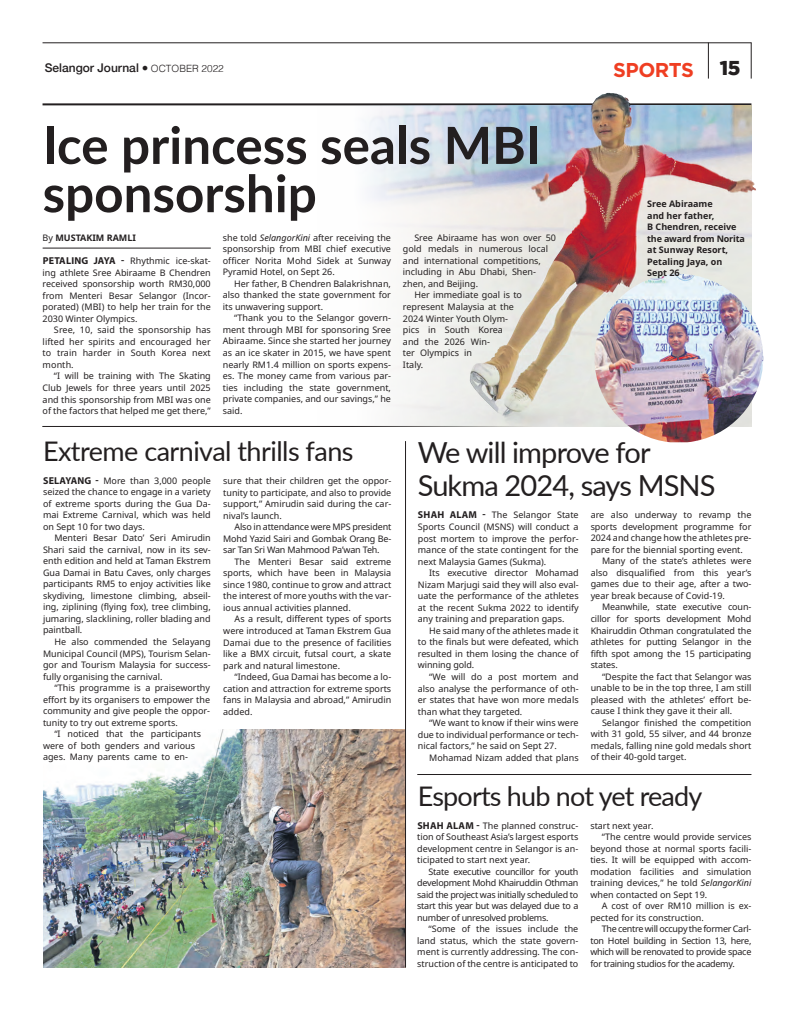
<style>
.page{position:relative;width:794px;height:1010px;background:#fff}
.page>*{position:absolute;margin:0;border:0;box-sizing:border-box;transform-origin:0 0}
._1st_LEAD{font:700 51.2px "Lato";color:#231f20}
._2nd_lead{font:29px "Lato";letter-spacing:-.03em;color:#231f20}
._2nd_lead-2{font:27px "Lato";letter-spacing:-.02em;color:#231f20}
.t1{font:700 20px "Gotham";letter-spacing:-.025em;color:#ef3e22}
.t2{font:900 20px "Gotham";color:#231f20}
.t3{font:500 12px "Helvetica Neue";color:#231f20}
.BODYTEXT{font:9px/11.5px "Noto Sans";color:#231f20;text-align:justify}
.Intro_Bold{font:9px/11.5px "Noto Sans";color:#231f20;text-align:justify}
.BODYTEXT-2{font:700 9px/11.5px "Noto Sans";color:#231f20}
.Ruler{font:700 9px "Noto Sans";color:#231f20}
.s1{font-family:"Helvetica";font-weight:300;font-size:10px}
.s2{font-weight:400}
.s3{font-family:"Myriad Pro";font-weight:700;font-size:10px}
.s4{font-style:italic}
</style>
<div class="page">
<hr style="left:43px;top:43px;width:708px;height:1px;background:#231f20">
<hr style="left:43px;top:103px;width:708px;height:2px;background:#231f20">
<hr style="left:751px;top:43px;width:1px;height:36px;background:#231f20">
<hr style="left:708px;top:43px;width:1px;height:36px;background:#231f20">
<hr style="left:417px;top:774px;width:334px;height:1px;background:#231f20">
<hr style="left:42px;top:426px;width:709px;height:1px;background:#231f20">
<img style="left:591px;top:93px;width:40px;height:13px">
<img style="left:367px;top:106px;width:384px;height:320px">
<img style="left:470px;top:233px;width:164px;height:182px">
<img style="left:735px;top:179px;width:21px;height:12px">
<img style="left:594px;top:274px;width:169px;height:168px">
<img style="left:43px;top:729px;width:362px;height:237px">
<hr style="left:405px;top:441px;width:1px;height:526px;background:#231f20">
<hr style="left:43px;top:248px;width:168px;height:1px;background:#231f20">
<p class="t3" style="left:45px;top:58px;width:180px">Selangor Journal ● <span class="s1">OCTOBER 2022</span></p>
<p class="t1" style="left:613px;top:56px;width:82px">SPORTS</p>
<p class="t2" style="left:720px;top:56px;width:22px">15</p>
<p class="_1st_LEAD" style="left:43px;top:107px;width:500px">Ice princess seals MBI</p>
<p class="_1st_LEAD" style="left:43px;top:156px;width:276px">sponsorship</p>
<p class="Ruler" style="left:43px;top:231px;width:95px"><span class="s2">By</span> MUSTAKIM RAMLI</p>
<p class="Intro_Bold" style="left:43px;top:255px;width:170px"><span class="s3">PETALING JAYA -</span> Rhythmic ice-skat&shy;ing athlete Sree Abiraame B Chendren received sponsorship worth RM30,000 from Menteri Besar Selangor (Incor&shy;porated) (MBI) to help her train for the 2030 Winter Olympics.</p>
<p class="BODYTEXT" style="left:43px;top:324px;width:170px;text-indent:11px">Sree, 10, said the sponsorship has lifted her spirits and encouraged her to train harder in South Korea next month.</p>
<p class="BODYTEXT" style="left:43px;top:370px;width:170px;text-indent:11px">“I will be training with The Skating Club Jewels for three years until 2025 and this sponsorship from MBI was one of the factors that helped me get there,”</p>
<p class="BODYTEXT" style="left:223px;top:232px;width:170px">she told <span class="s4">SelangorKini</span> after receiving the sponsorship from MBI chief executive officer Norita Mohd Sidek at Sunway Pyramid Hotel, on Sept 26.</p>
<p class="BODYTEXT" style="left:223px;top:278px;width:170px;text-indent:11px">Her father, B Chendren Balakrishnan, also thanked the state government for its unwavering support.</p>
<p class="BODYTEXT" style="left:223px;top:312px;width:170px;text-indent:11px">“Thank you to the Selangor govern&shy;ment through MBI for sponsoring Sree Abiraame. Since she started her journey as an ice skater in 2015, we have spent nearly RM1.4 million on sports expens&shy;es. The money came from various par&shy;ties including the state government, private companies, and our savings,” he said.</p>
<p class="BODYTEXT" style="left:403px;top:232px;width:155px;text-align:left;text-indent:11px">Sree Abiraame has won over 50 gold medals in numerous local and international competitions, including in Abu Dhabi, Shen&shy;zhen, and Beijing.</p>
<p class="BODYTEXT" style="left:403px;top:289px;width:121px;text-align:left;text-indent:11px">Her immediate goal is to represent Malaysia at the<br>2024 Winter Youth Olym&shy;pics in South Korea<br>and the 2026 Win-<br>ter Olympics in<br>Italy.</p>
<p class="BODYTEXT-2" style="left:647px;top:198px;width:99px">Sree Abiraame<br>and her father,<br>B Chendren, receive the award from Norita at Sunway Resort,<br>Petaling Jaya, on<br>Sept 26</p>
<p class="_2nd_lead-2" style="left:43px;top:432px;width:312px">Extreme carnival thrills fans</p>
<p class="Intro_Bold" style="left:43px;top:475px;width:169px"><span class="s3">SELAYANG -</span> More than 3,000 people seized the chance to engage in a variety of extreme sports during the Gua Da&shy;mai Extreme Carnival, which was held on Sept 10 for two days.</p>
<p class="BODYTEXT" style="left:43px;top:532px;width:169px;text-indent:11px">Menteri Besar Dato’ Seri Amirudin Shari said the carnival, now in its sev&shy;enth edition and held at Taman Ekstrem Gua Damai in Batu Caves, only charges participants RM5 to enjoy activities like skydiving, limestone climbing, abseil&shy;ing, ziplining (flying fox), tree climbing, jumaring, slacklining, roller blading and paintball.</p>
<p class="BODYTEXT" style="left:43px;top:636px;width:169px;text-indent:11px">He also commended the Selayang Municipal Council (MPS), Tourism Selan&shy;gor and Tourism Malaysia for success&shy;fully organising the carnival.</p>
<p class="BODYTEXT" style="left:43px;top:682px;width:169px;text-indent:11px">“This programme is a praiseworthy effort by its organisers to empower the community and give people the oppor&shy;tunity to try out extreme sports.</p>
<p class="BODYTEXT" style="left:43px;top:728px;width:159px;text-align:left;text-indent:11px">“I noticed that the participants were of both genders and various ages. Many parents came to en-</p>
<p class="BODYTEXT" style="left:223px;top:475px;width:170px">sure that their children get the oppor&shy;tunity to participate, and also to provide support,” Amirudin said during the car&shy;nival’s launch.</p>
<p class="BODYTEXT" style="left:223px;top:521px;width:170px;text-indent:11px">Also in attendance were MPS president Mohd Yazid Sairi and Gombak Orang Be&shy;sar Tan Sri Wan Mahmood Pa’wan Teh.</p>
<p class="BODYTEXT" style="left:223px;top:556px;width:170px;text-indent:11px">The Menteri Besar said extreme sports, which have been in Malaysia since 1980, continue to grow and attract the interest of more youths with the var&shy;ious annual activities planned.</p>
<p class="BODYTEXT" style="left:223px;top:613px;width:170px;text-indent:11px">As a result, different types of sports were introduced at Taman Ekstrem Gua Damai due to the presence of facilities like a BMX circuit, futsal court, a skate park and natural limestone.</p>
<p class="BODYTEXT" style="left:223px;top:671px;width:170px;text-indent:11px">“Indeed, Gua Damai has become a lo&shy;cation and attraction for extreme sports fans in Malaysia and abroad,” Amirudin added.</p>
<p class="_2nd_lead" style="left:418px;top:431px;width:234px">We will improve for</p>
<p class="_2nd_lead" style="left:418px;top:464px;width:299px">Sukma 2024, says MSNS</p>
<p class="Intro_Bold" style="left:418px;top:509px;width:162px"><span class="s3">SHAH ALAM -</span> The Selangor State Sports Council (MSNS) will conduct a post mortem to improve the perfor&shy;mance of the state contingent for the next Malaysia Games (Sukma).</p>
<p class="BODYTEXT" style="left:418px;top:567px;width:162px;text-indent:11px">Its executive director Mohamad Nizam Marjugi said they will also eval&shy;uate the performance of the athletes at the recent Sukma 2022 to identify any training and preparation gaps.</p>
<p class="BODYTEXT" style="left:418px;top:625px;width:162px;text-indent:11px">He said many of the athletes made it to the finals but were defeated, which resulted in them losing the chance of winning gold.</p>
<p class="BODYTEXT" style="left:418px;top:671px;width:162px;text-indent:11px">“We will do a post mortem and also analyse the performance of oth&shy;er states that have won more medals than what they targeted.</p>
<p class="BODYTEXT" style="left:418px;top:717px;width:162px;text-indent:11px">“We want to know if their wins were due to individual performance or tech&shy;nical factors,” he said on Sept 27.</p>
<p class="BODYTEXT" style="left:429px;top:751px;width:151px">Mohamad Nizam added that plans</p>
<p class="BODYTEXT" style="left:590px;top:509px;width:162px">are also underway to revamp the sports development programme for 2024 and change how the athletes pre&shy;pare for the biennial sporting event.</p>
<p class="BODYTEXT" style="left:590px;top:555px;width:162px;text-indent:11px">Many of the state’s athletes were also disqualified from this year’s games due to their age, after a two&shy;year break because of Covid-19.</p>
<p class="BODYTEXT" style="left:590px;top:601px;width:162px;text-indent:11px">Meanwhile, state executive coun&shy;cillor for sports development Mohd Khairuddin Othman congratulated the athletes for putting Selangor in the fifth spot among the 15 participating states.</p>
<p class="BODYTEXT" style="left:590px;top:670px;width:162px;text-indent:11px">“Despite the fact that Selangor was unable to be in the top three, I am still pleased with the athletes’ effort be&shy;cause I think they gave it their all.</p>
<p class="BODYTEXT" style="left:590px;top:716px;width:162px;text-indent:11px">Selangor finished the competition with 31 gold, 55 silver, and 44 bronze medals, falling nine gold medals short of their 40-gold target.</p>
<p class="_2nd_lead-2" style="left:418px;top:776px;width:286px">Esports hub not yet ready</p>
<p class="Intro_Bold" style="left:417px;top:819px;width:163px"><span class="s3">SHAH ALAM -</span> The planned construc&shy;tion of Southeast Asia’s largest esports development centre in Selangor is an&shy;ticipated to start next year.</p>
<p class="BODYTEXT" style="left:417px;top:865px;width:163px;text-indent:11px">State executive councillor for youth development Mohd Khairuddin Othman said the project was initially scheduled to start this year but was delayed due to a number of unresolved problems.</p>
<p class="BODYTEXT" style="left:417px;top:923px;width:163px;text-indent:11px">“Some of the issues include the land status, which the state govern&shy;ment is currently addressing. The con&shy;struction of the centre is anticipated to</p>
<p class="BODYTEXT" style="left:590px;top:819px;width:65px">start next year.</p>
<p class="BODYTEXT" style="left:590px;top:831px;width:163px;text-indent:11px">“The centre would provide services beyond those at normal sports facili&shy;ties. It will be equipped with accom&shy;modation facilities and simulation training devices,” he told <span class="s4">SelangorKini </span>when contacted on Sept 19.</p>
<p class="BODYTEXT" style="left:590px;top:900px;width:163px;text-indent:11px">A cost of over RM10 million is ex&shy;pected for its construction.</p>
<p class="BODYTEXT" style="left:590px;top:923px;width:163px;text-indent:11px">The centre will occupy the former Carl&shy;ton Hotel building in Section 13, here, which will be renovated to provide space for training studios for the academy.</p>
</div>
